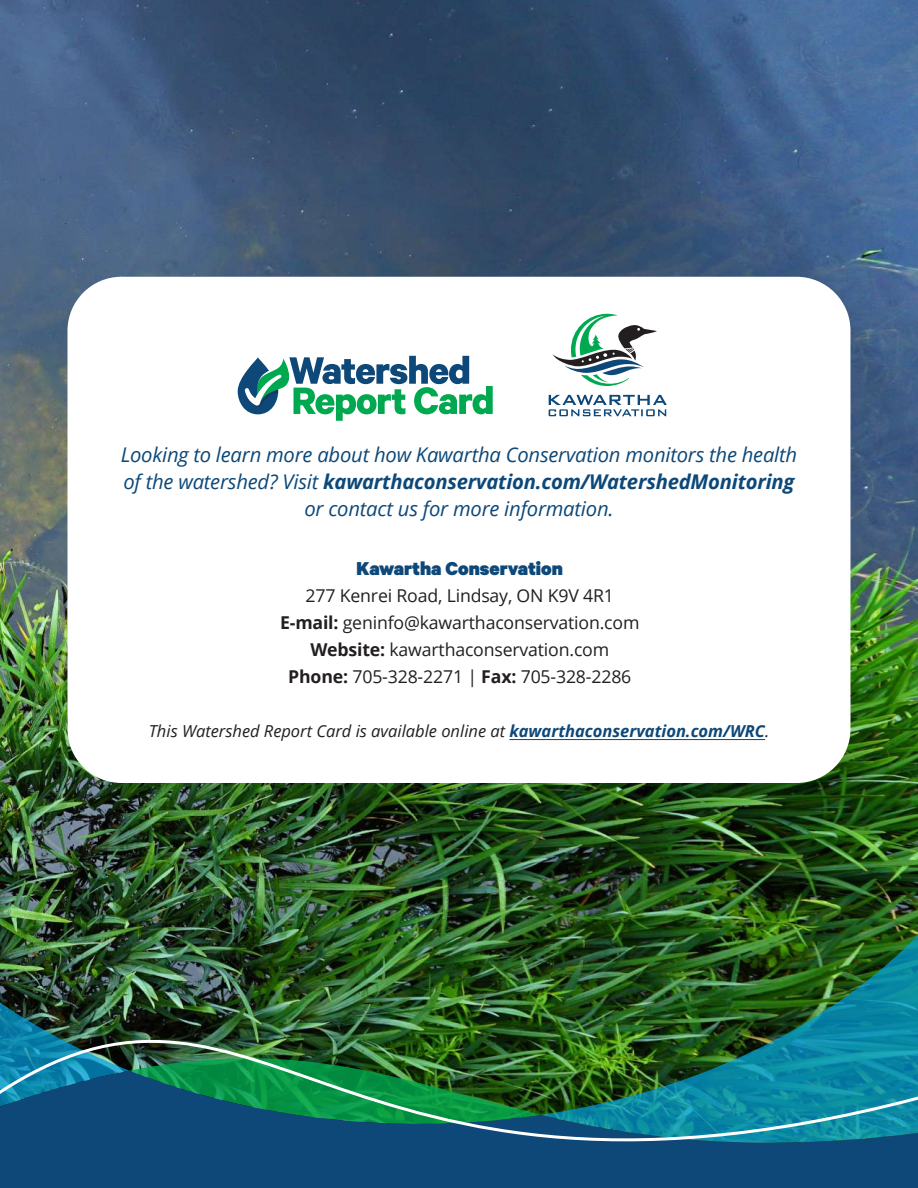
<style>
.page{position:relative;width:918px;height:1188px;background:#fff}
.page>*{position:absolute;margin:0;border:0;box-sizing:border-box;transform-origin:0 0}
.t1{font:900 21px "Calibre";color:#0d4878}
.t2{font:italic 20.25px/27px "Open Sans";letter-spacing:-.01em;color:#0d4878;text-align:center}
.t3{font:17.7px/27px "Open Sans";letter-spacing:-.01em;color:#231f20;text-align:center}
.t4{font:italic 16.5px "Open Sans";color:#231f20}
.s1{font-weight:700}
.s2{font-weight:700;color:#0d4878}
</style>
<div class="page">
<img style="left:0;top:0;width:918px;height:885px">
<div style="left:68px;top:277px;width:782px;height:506px;background:#fff;border-radius:54px"></div>
<img style="left:0;top:885px;width:918px;height:303px">
<hr style="left:509px;top:739px;width:256px;height:1px;background:#0d4878">
<svg style="left:238px;top:356px;width:255px;height:65px"></svg>
<svg style="left:549px;top:395px;width:118px;height:21px"></svg>
<svg style="left:553px;top:314px;width:104px;height:72px"></svg>
<p class="t2" style="left:121px;top:441px;width:678px">Looking to learn more about how Kawartha Conservation monitors the health of the watershed? Visit <span class="s1">kawarthaconservation.com/WatershedMonitoring </span>or contact us for more information.</p>
<p class="t1" style="left:357px;top:555px;width:208px">Kawartha Conservation</p>
<p class="t3" style="left:280px;top:581px;width:361px">277 Kenrei Road, Lindsay, ON K9V 4R1<br><span class="s1">E-mail:</span> geninfo@kawarthaconservation.com <span class="s1">Website:</span> kawarthaconservation.com <span class="s1">Phone:</span> 705-328-2271 | <span class="s1">Fax:</span> 705-328-2286</p>
<p class="t4" style="left:149px;top:720px;width:622px">This Watershed Report Card is available online at <span class="s2">kawarthaconservation.com/WRC</span>.</p>
</div>
